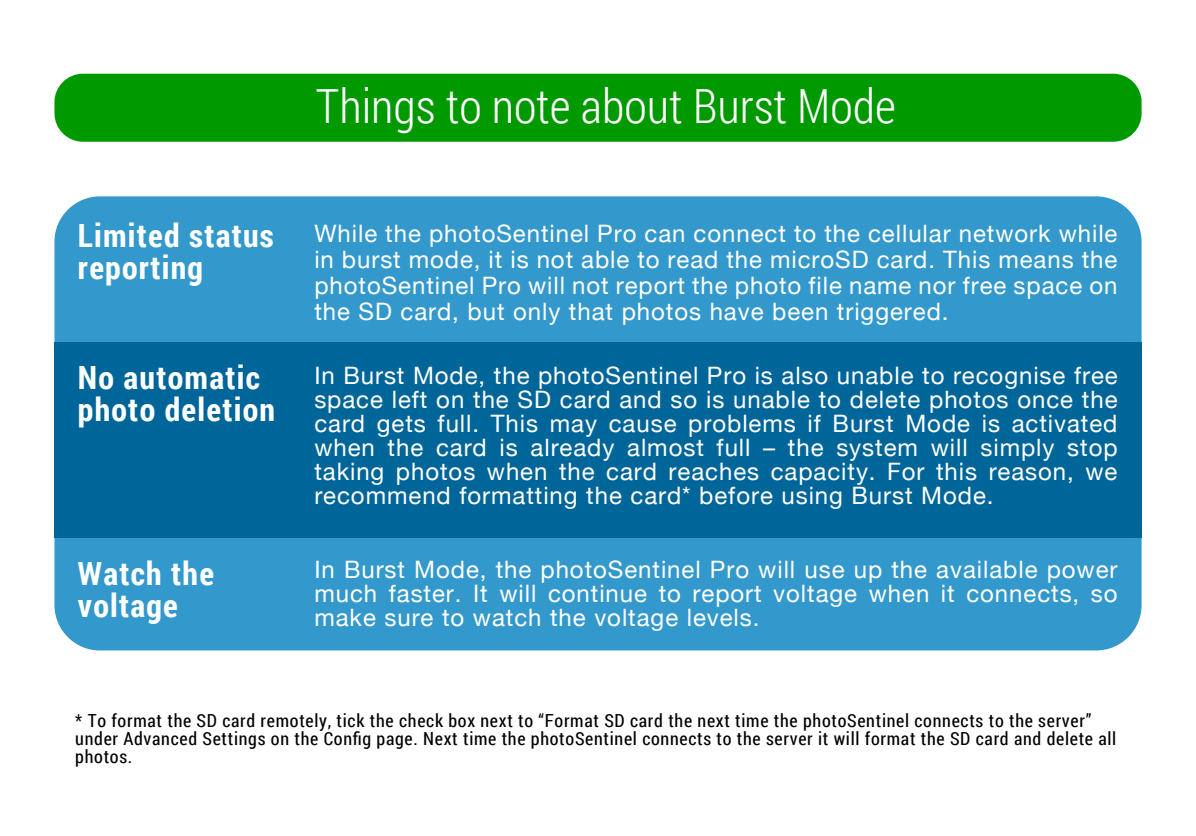
<style>
.page{position:relative;width:1196px;height:836px;background:#fff}
.page>*{position:absolute;margin:0;border:0;box-sizing:border-box;transform-origin:0 0}
.t1{font:300 47px "Roboto Condensed";color:#fff}
.t2{font:700 32px/32px "Roboto Condensed";letter-spacing:.04em;color:#fff}
.t3{font:24px/24px "Helvetica Neue";letter-spacing:.04em;color:#fff;text-align:justify}
.t4{font:18px/18px "Roboto Condensed";letter-spacing:.04em;color:#000}
</style>
<div class="page">
<div style="left:54px;top:196px;width:1087px;height:454px;background:#39c;border-radius:45px"></div>
<div style="left:54px;top:342px;width:1087px;height:195px;background:#069"></div>
<div style="left:54px;top:74px;width:1087px;height:68px;background:#090;border-radius:28px"></div>
<h2 class="t2" style="left:78px;top:218px;width:197px">Limited status reporting</h2>
<h2 class="t2" style="left:78px;top:360px;width:199px">No automatic photo deletion</h2>
<h2 class="t2" style="left:78px;top:556px;width:138px">Watch the voltage</h2>
<h1 class="t1" style="left:316px;top:74px;width:581px">Things to note about Burst Mode</h1>
<p class="t3" style="left:314px;top:222px;width:804px;line-height:26px">While the photoSentinel Pro can connect to the cellular network while in burst mode, it is not able to read the microSD card. This means the photoSentinel Pro will not report the photo file name nor free space on the SD card, but only that photos have been triggered.</p>
<p class="t3" style="left:314px;top:365px;width:804px">In Burst Mode, the photoSentinel Pro is also unable to recognise free space left on the SD card and so is unable to delete photos once the card gets full. This may cause problems if Burst Mode is activated when the card is already almost full – the system will simply stop taking photos when the card reaches capacity. For this reason, we recommend formatting the card* before using Burst Mode.</p>
<p class="t3" style="left:314px;top:558px;width:804px">In Burst Mode, the photoSentinel Pro will use up the available power much faster. It will continue to report voltage when it connects, so make sure to watch the voltage levels.</p>
<p class="t4" style="left:75px;top:710px;width:1042px">* To format the SD card remotely, tick the check box next to “Format SD card the next time the photoSentinel connects to the server” under Advanced Settings on the Config page. Next time the photoSentinel connects to the server it will format the SD card and delete all photos.</p>
</div>
